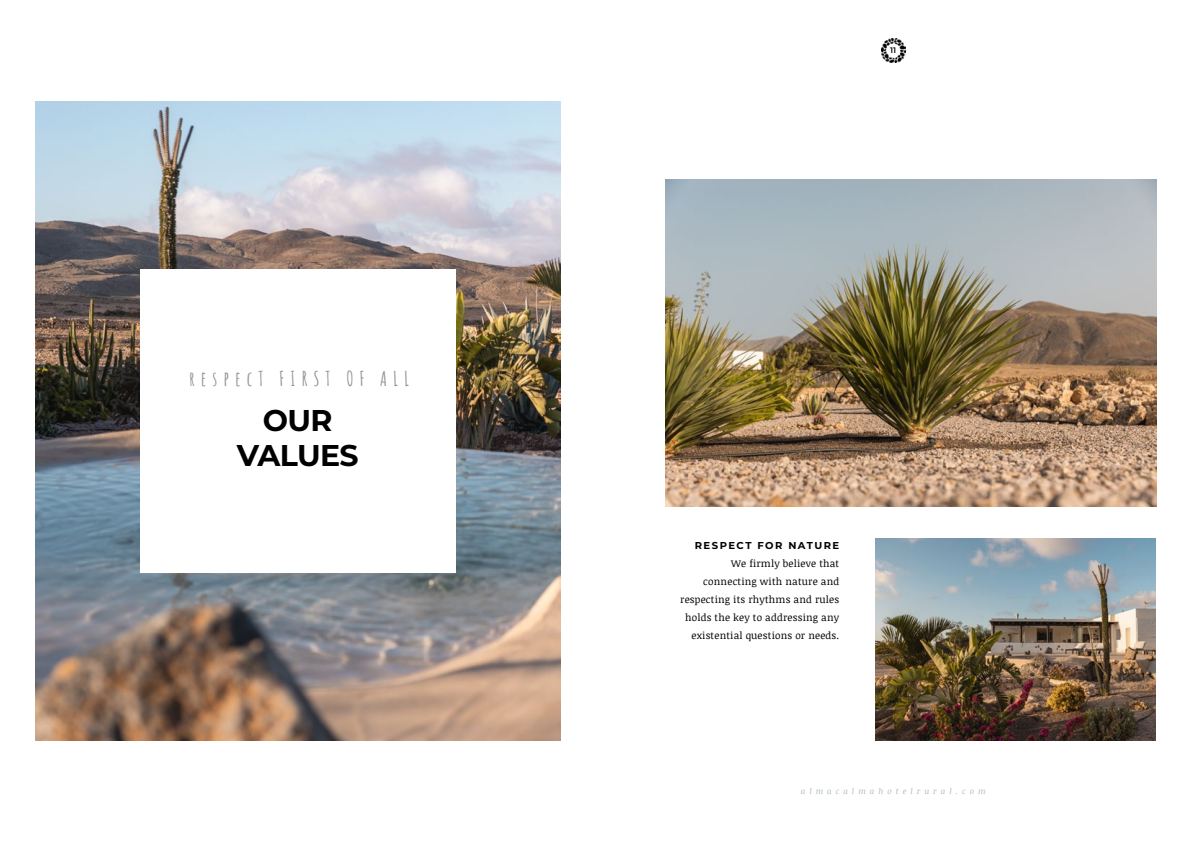
<style>
.page{position:relative;width:1191px;height:842px;background:#fff}
.page>*{position:absolute;margin:0;border:0;box-sizing:border-box;transform-origin:0 0}
.t1{font:700 30px/35px "Montserrat";letter-spacing:-.02em;color:#000;text-align:center}
.t2{font:700 20px "Amatic SC";letter-spacing:.3em;color:#939598}
.t3{font:10px/18px "Noticia Text";letter-spacing:.02em;color:#000;text-align:right}
.t4{font:700 10px "Montserrat";letter-spacing:.15em;color:#000}
.t5{font:italic 8px "Noticia Text";letter-spacing:.5em;color:#afb9bf}
.t6{font:600 8px "Montserrat";color:#000}
</style>
<div class="page">
<img style="left:881px;top:39px;width:24px;height:23px">
<img style="left:35px;top:101px;width:525px;height:640px">
<div style="left:140px;top:269px;width:315px;height:303px;background:#fff"></div>
<img style="left:665px;top:179px;width:492px;height:328px">
<img style="left:875px;top:539px;width:281px;height:202px">
<h2 class="t2" style="left:189px;top:363px;width:222px">respecT FIRST OF ALL</h2>
<h1 class="t1" style="left:237px;top:401px;width:123px">OUR<br>VALUES</h1>
<p class="t6" style="left:890px;top:45px;width:8px">11</p>
<p class="t4" style="left:695px;top:538px;width:146px">RESPECT FOR NATURE</p>
<p class="t3" style="left:680px;top:554px;width:161px">We firmly believe that connecting with nature and respecting its rhythms and rules holds the key to addressing any existential questions or needs.</p>
<p class="t5" style="left:801px;top:785px;width:186px">almacalmahotelrural.com</p>
</div>
